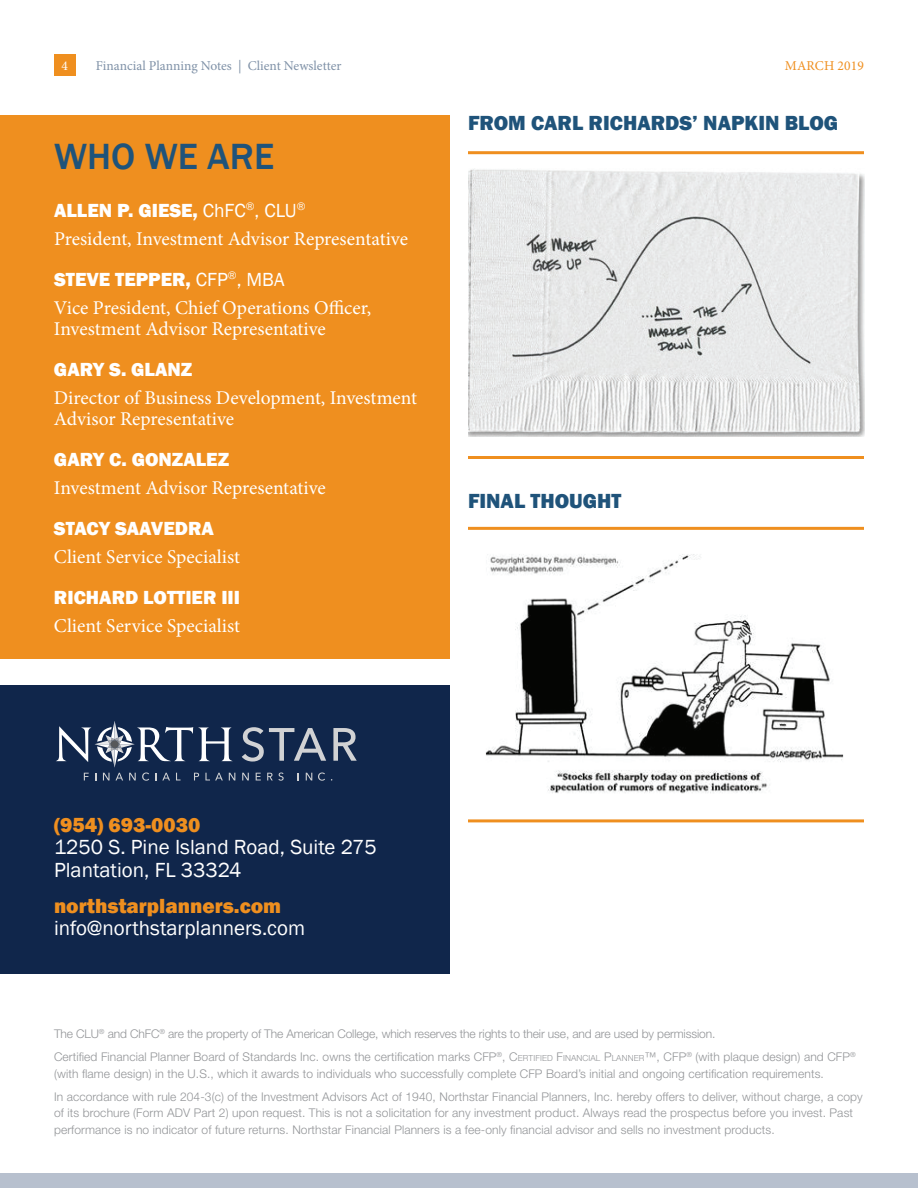
<style>
.page{position:relative;width:918px;height:1188px;background:#fff}
.page>*{position:absolute;margin:0;border:0;box-sizing:border-box;transform-origin:0 0}
.t1{font:500 37.5px "Franklin Gothic";color:#1f537a}
.t2{font:21px/22.5px "Franklin Gothic";color:#fff}
.t3{font:800 21px "Franklin Gothic";color:#1f537a}
.t4{font:800 21px "Franklin Gothic";color:#ef8f1f}
.t5{font:19.5px/21px "Minion Pro";color:#fff}
.t6{font:800 19.5px "Franklin Gothic";color:#fff}
.t7{font:13.5px "Minion Pro";color:#7f91a7}
.t8{font:13.5px "Minion Pro";letter-spacing:.01em;color:#ef8f1f}
.t9{font:13.5px "Minion Pro";color:#fff}
.t10{font:300 12px/23.2px "Helvetica Neue LT Pro";letter-spacing:.01em;color:#939598}
.t11{font:300 12px/23.2px "Helvetica Neue LT Pro";letter-spacing:-.01em;color:#939598}
.s1{font-weight:400}
.s2{font-style:inherit}
.s3{font-size:8.4px}
</style>
<div class="page">
<div style="left:54px;top:54px;width:22px;height:22px;background:#ef8f1f"></div>
<div style="left:0;top:686px;width:450px;height:288px;background:#10264b"></div>
<div style="left:0;top:1173px;width:918px;height:15px;background:#b7c0ce"></div>
<div style="left:0;top:116px;width:450px;height:543px;background:#ef8f1f"></div>
<svg style="left:242px;top:727px;width:84px;height:35px"></svg>
<svg style="left:333px;top:728px;width:24px;height:33px"></svg>
<svg style="left:242px;top:773px;width:7px;height:7px"></svg>
<svg style="left:256px;top:773px;width:5px;height:7px"></svg>
<svg style="left:267px;top:773px;width:17px;height:8px"></svg>
<svg style="left:306px;top:773px;width:6px;height:7px"></svg>
<svg style="left:318px;top:773px;width:7px;height:8px"></svg>
<svg style="left:56px;top:721px;width:179px;height:60px"></svg>
<img style="left:468px;top:169px;width:396px;height:268px">
<hr style="left:468px;top:151px;width:396px;height:3px;background:#ef8f1f">
<hr style="left:468px;top:456px;width:396px;height:3px;background:#ef8f1f">
<hr style="left:468px;top:527px;width:396px;height:3px;background:#ef8f1f">
<hr style="left:468px;top:819px;width:396px;height:3px;background:#ef8f1f">
<img style="left:485px;top:554px;width:359px;height:240px">
<p class="t9" style="left:62px;top:56px;width:8px">4</p>
<p class="t7" style="left:96px;top:56px;width:247px">Financial Planning Notes | Client Newsletter</p>
<p class="t8" style="left:785px;top:56px;width:81px">MARCH 2019</p>
<h1 class="t1" style="left:54px;top:133px;width:222px">WHO WE ARE</h1>
<h3 class="t6" style="left:54px;top:198px;width:253px">ALLEN P. GIESE, <span class="s1">ChFC</span><sup>®</sup><span class="s1">, CLU</span><sup>®</sup></h3>
<h3 class="t5" style="left:54px;top:228px;width:356px">President, Investment Advisor Representative</h3>
<h3 class="t6" style="left:54px;top:267px;width:232px">STEVE TEPPER, <span class="s1">CFP</span><sup>®</sup><span class="s1">, MBA</span></h3>
<h3 class="t5" style="left:54px;top:297px;width:319px">Vice President, Chief Operations Officer,<br>Investment Advisor Representative</h3>
<h3 class="t6" style="left:54px;top:357px;width:140px">GARY S. GLANZ</h3>
<h3 class="t5" style="left:54px;top:387px;width:365px">Director of Business Development, Investment<br>Advisor Representative</h3>
<h3 class="t6" style="left:54px;top:447px;width:177px">GARY C. GONZALEZ</h3>
<h3 class="t5" style="left:54px;top:477px;width:273px">Investment Advisor Representative</h3>
<h3 class="t6" style="left:54px;top:516px;width:161px">STACY SAAVEDRA</h3>
<h3 class="t5" style="left:54px;top:546px;width:188px">Client Service Specialist</h3>
<h3 class="t6" style="left:54px;top:585px;width:188px">RICHARD LOTTIER III</h3>
<h3 class="t5" style="left:54px;top:615px;width:188px">Client Service Specialist</h3>
<h2 class="t3" style="left:468px;top:110px;width:372px">FROM CARL RICHARDS’ NAPKIN BLOG</h2>
<h2 class="t3" style="left:468px;top:487px;width:155px">FINAL THOUGHT</h2>
<h2 class="t4" style="left:54px;top:811px;width:148px">(954) 693-0030</h2>
<h2 class="t2" style="left:54px;top:836px;width:324px">1250 S. Pine Island Road, Suite 275<br>Plantation, FL 33324</h2>
<h2 class="t4" style="left:54px;top:892px;width:229px">northstarplanners.com</h2>
<h2 class="t2" style="left:54px;top:917px;width:253px">info@northstarplanners.com</h2>
<p class="t11" style="left:54px;top:1022px;width:803px">The CLU<sup>®</sup> and ChFC<sup>®</sup> are the property of The American College, which reserves the rights to their use, and are used by permission.<br>Certified Financial Planner Board of Standards Inc. owns the certification marks CFP<sup>®</sup>, <span class="s2">C</span><span class="s3">ERTIFIED</span> <span class="s2">F</span><span class="s3">INANCIAL</span> <span class="s2">P</span><span class="s3">LANNER</span>™, CFP<sup>®</sup> (with plaque design) and CFP<sup>®</sup></p>
<p class="t10" style="left:54px;top:1062px;width:810px">(with flame design) in the U.S., which it awards to individuals who successfully complete CFP Board’s initial and ongoing certification requirements.<br>In accordance with rule 204-3(c) of the Investment Advisors Act of 1940, Northstar Financial Planners, Inc. hereby offers to deliver, without charge, a copy</p>
<p class="t10" style="left:54px;top:1105px;width:801px;line-height:16.5px">of its brochure (Form ADV Part 2) upon request. This is not a solicitation for any investment product. Always read the prospectus before you invest. Past performance is no indicator of future returns. Northstar Financial Planners is a fee-only financial advisor and sells no investment products.</p>
</div>
